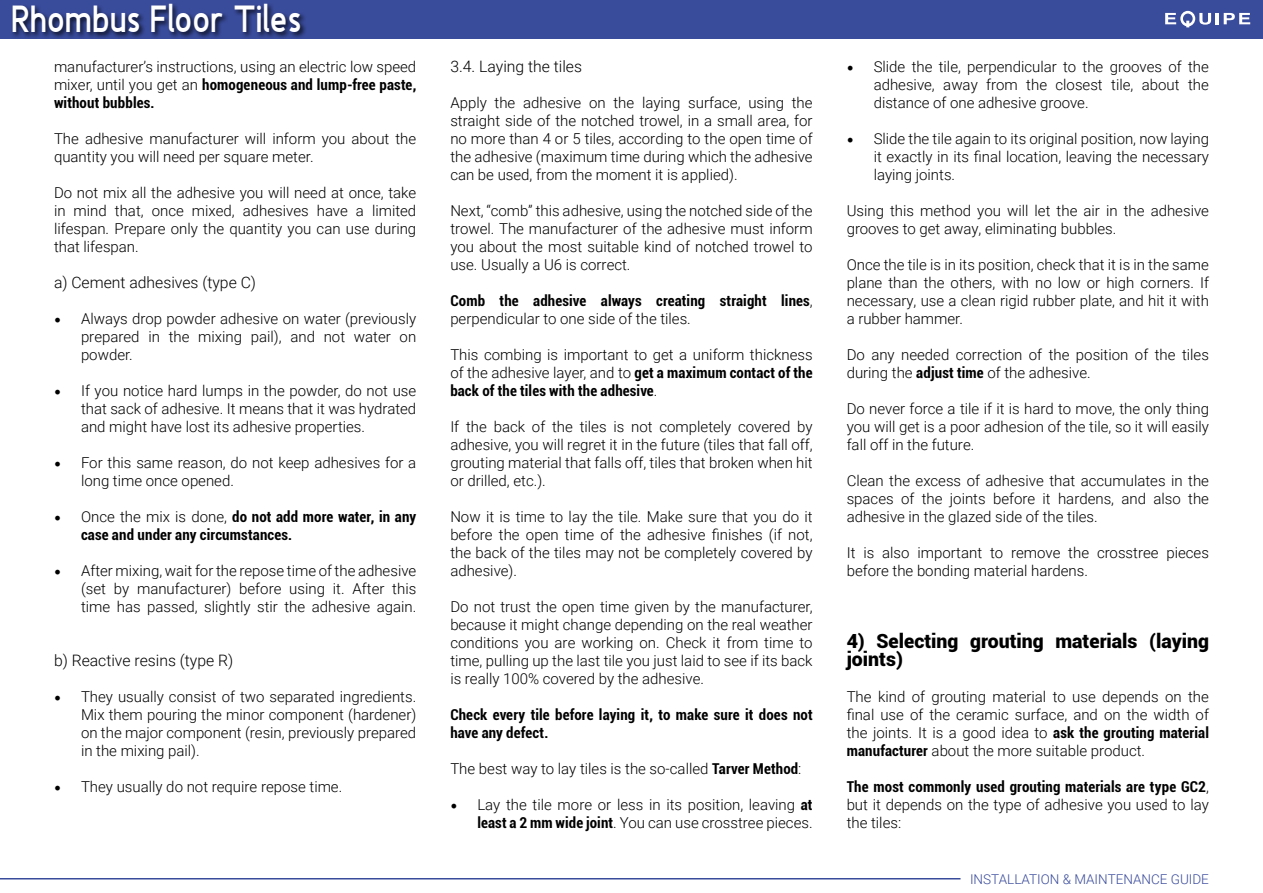
<style>
.page{position:relative;width:1263px;height:893px;background:#fff}
.page>*{position:absolute;margin:0;border:0;box-sizing:border-box;transform-origin:0 0}
.t1{font:36px "Fineness Pro Black Cond";color:#fff}
.t2{font:900 19.5px/18px "Roboto";color:#000}
.t3{font:300 15.75px "Roboto";color:#000}
.t4{font:300 15px/18px "Roboto";color:#000;text-align:justify}
.t5{font:700 condensed 15px/18px "Roboto";letter-spacing:.01em;color:#000}
.t6{font:300 13.5px "Roboto";color:#394b9b}
.s1{font-weight:700;font-stretch:condensed}
.s2{font-family:"Minion Pro";font-weight:400;font-size:18px}
.s3{font-family:"Minion Pro";font-weight:400;font-stretch:normal;font-size:18px}
.s4{font-weight:300;font-stretch:normal}
</style>
<div class="page">
<div style="left:0;top:0;width:1263px;height:38px;background:#394b9b"></div>
<svg style="left:1165px;top:11px;width:85px;height:16px"></svg>
<div style="left:11px;top:2px;width:297px;height:37px;background:#000;opacity:.75"></div>
<hr style="left:0;top:878px;width:960px;height:1px;background:#394b9b">
<h1 class="t1" style="left:13px;top:-4px;width:292px">Rhombus Floor Tiles</h1>
<p class="t4" style="left:54px;top:57px;width:364px">manufacturer’s instructions, using an electric low speed mixer, until you get an <span class="s1">homogeneous and lump-free paste, without bubbles.</span></p>
<p class="t4" style="left:54px;top:129px;width:364px">The adhesive manufacturer will inform you about the quantity you will need per square meter.</p>
<p class="t4" style="left:54px;top:183px;width:364px">Do not mix all the adhesive you will need at once, take in mind that, once mixed, adhesives have a limited lifespan. Prepare only the quantity you can use during that lifespan.</p>
<p class="t3" style="left:54px;top:271px;width:203px">a) Cement adhesives (type C)</p>
<p class="t4" style="left:81px;top:309px;width:337px;text-indent:-27px"><span class="s2">•</span> Always drop powder adhesive on water (previously prepared in the mixing pail), and not water on powder.</p>
<p class="t4" style="left:81px;top:381px;width:337px;text-indent:-27px"><span class="s2">•</span> If you notice hard lumps in the powder, do not use that sack of adhesive. It means that it was hydrated and might have lost its adhesive properties.</p>
<p class="t4" style="left:81px;top:453px;width:337px;text-indent:-27px"><span class="s2">•</span> For this same reason, do not keep adhesives for a long time once opened.</p>
<p class="t5" style="left:81px;top:507px;width:337px;text-indent:-27px"><span class="s3">•</span> <span class="s4">Once the mix is done,</span> do not add more water, in any case and under any circumstances.</p>
<p class="t4" style="left:81px;top:561px;width:337px;text-indent:-27px"><span class="s2">•</span> After mixing, wait for the repose time of the adhesive (set by manufacturer) before using it. After this time has passed, slightly stir the adhesive again.</p>
<p class="t3" style="left:54px;top:649px;width:181px">b) Reactive resins (type R)</p>
<p class="t4" style="left:81px;top:687px;width:337px;text-indent:-27px"><span class="s2">•</span> They usually consist of two separated ingredients.<br>Mix them pouring the minor component (hardener) on the major component (resin, previously prepared in the mixing pail).</p>
<p class="t4" style="left:54px;top:777px;width:290px"><span class="s2">•</span> They usually do not require repose time.</p>
<p class="t3" style="left:450px;top:55px;width:133px">3.4. Laying the tiles</p>
<p class="t4" style="left:450px;top:93px;width:364px">Apply the adhesive on the laying surface, using the straight side of the notched trowel, in a small area, for no more than 4 or 5 tiles, according to the open time of the adhesive (maximum time during which the adhesive can be used, from the moment it is applied).</p>
<p class="t4" style="left:450px;top:201px;width:364px">Next, “comb” this adhesive, using the notched side of the trowel. The manufacturer of the adhesive must inform you about the most suitable kind of notched trowel to use. Usually a U6 is correct.</p>
<p class="t5" style="left:450px;top:291px;width:364px">Comb the adhesive always creating straight lines<span class="s4">, perpendicular to one side of the tiles.</span></p>
<p class="t4" style="left:450px;top:345px;width:364px">This combing is important to get a uniform thickness of the adhesive layer, and to <span class="s1">get a maximum contact of the back of the tiles with the adhesive</span>.</p>
<p class="t4" style="left:450px;top:417px;width:364px">If the back of the tiles is not completely covered by adhesive, you will regret it in the future (tiles that fall off, grouting material that falls off, tiles that broken when hit or drilled, etc.).</p>
<p class="t4" style="left:450px;top:507px;width:364px">Now it is time to lay the tile. Make sure that you do it before the open time of the adhesive finishes (if not, the back of the tiles may not be completely covered by adhesive).</p>
<p class="t4" style="left:450px;top:597px;width:364px">Do not trust the open time given by the manufacturer, because it might change depending on the real weather conditions you are working on. Check it from time to time, pulling up the last tile you just laid to see if its back is really 100% covered by the adhesive.</p>
<p class="t5" style="left:450px;top:705px;width:364px">Check every tile before laying it, to make sure it does not have any defect.</p>
<p class="t4" style="left:450px;top:759px;width:352px">The best way to lay tiles is the so-called <span class="s1">Tarver Method</span>:</p>
<p class="t4" style="left:450px;top:795px;width:364px;text-align:right"><span class="s2">•</span> Lay the tile more or less in its position, leaving <span class="s1">at least a 2 mm wide joint</span>. You can use crosstree pieces.</p>
<p class="t4" style="left:874px;top:57px;width:337px;text-indent:-27px"><span class="s2">•</span> Slide the tile, perpendicular to the grooves of the adhesive, away from the closest tile, about the distance of one adhesive groove.</p>
<p class="t4" style="left:874px;top:129px;width:337px;text-indent:-27px"><span class="s2">•</span> Slide the tile again to its original position, now laying it exactly in its final location, leaving the necessary laying joints.</p>
<p class="t4" style="left:847px;top:201px;width:364px">Using this method you will let the air in the adhesive grooves to get away, eliminating bubbles.</p>
<p class="t4" style="left:847px;top:255px;width:364px">Once the tile is in its position, check that it is in the same plane than the others, with no low or high corners. If necessary, use a clean rigid rubber plate, and hit it with a rubber hammer.</p>
<p class="t4" style="left:847px;top:345px;width:364px">Do any needed correction of the position of the tiles during the <span class="s1">adjust time</span> of the adhesive.</p>
<p class="t4" style="left:847px;top:399px;width:364px">Do never force a tile if it is hard to move, the only thing you will get is a poor adhesion of the tile, so it will easily fall off in the future.</p>
<p class="t4" style="left:847px;top:471px;width:364px">Clean the excess of adhesive that accumulates in the spaces of the joints before it hardens, and also the adhesive in the glazed side of the tiles.</p>
<p class="t4" style="left:847px;top:543px;width:364px">It is also important to remove the crosstree pieces before the bonding material hardens.</p>
<h2 class="t2" style="left:847px;top:631px;width:364px">4) Selecting grouting materials (laying joints)</h2>
<p class="t4" style="left:847px;top:687px;width:364px">The kind of grouting material to use depends on the final use of the ceramic surface, and on the width of the joints. It is a good idea to <span class="s1">ask the grouting material manufacturer</span> about the more suitable product.</p>
<p class="t4" style="left:847px;top:777px;width:364px"><span class="s1">The most commonly used grouting materials are type GC2</span>, but it depends on the type of adhesive you used to lay the tiles:</p>
<p class="t6" style="left:970px;top:869px;width:240px">INSTALLATION &amp; MAINTENANCE GUIDE</p>
</div>
